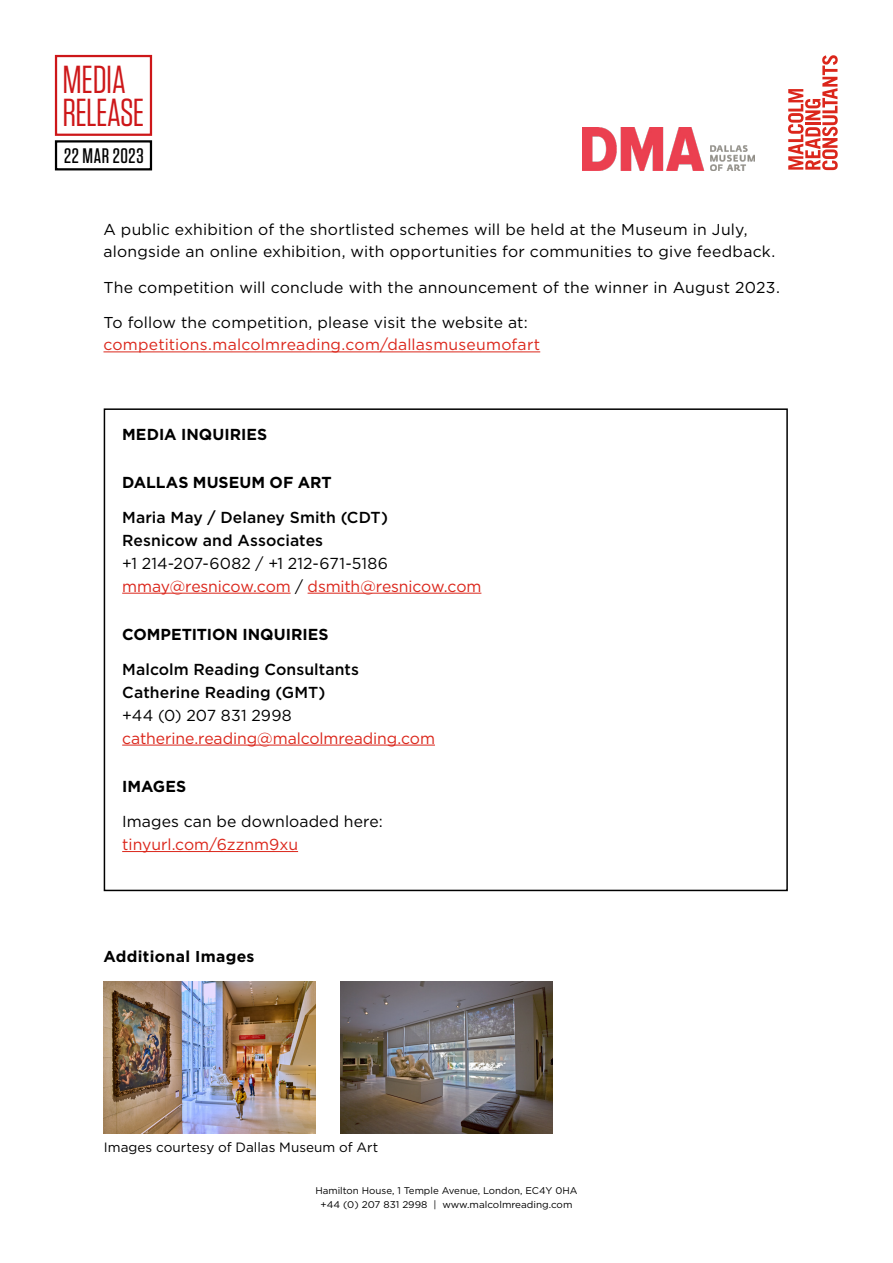
<style>
.page{position:relative;width:893px;height:1263px;background:#fff}
.page>*{position:absolute;margin:0;border:0;box-sizing:border-box;transform-origin:0 0}
.t1{font:39px/33px "Tungsten";letter-spacing:-.015em;color:#cd1719}
.t2{font:500 21px "Tungsten";letter-spacing:.03em;color:#000}
.t3{font:15.9px/22.8px "Gotham";letter-spacing:-.005em;color:#db261b}
.t4{font:500 15.9px/22.8px "Gotham";letter-spacing:.005em;color:#000}
.t5{font:700 15.9px "Gotham";color:#000}
.t6{font:15.9px "Gotham";letter-spacing:.005em;color:#000}
.t7{font:15.75px/22.5px "Gotham";letter-spacing:.01em;color:#000}
.t8{font:15.75px "Gotham";letter-spacing:.015em;color:#db261b}
.t9{font:700 15.75px "Gotham";letter-spacing:.02em;color:#000}
.t10{font:13.5px "Gotham";color:#000}
.t11{font:9.75px/13.5px "Gotham";color:#000;text-align:center}
.s1{color:#000}
</style>
<div class="page">
<svg style="left:788px;top:55px;width:50px;height:115px"></svg>
<div style="left:55px;top:55px;width:97px;height:81px;border:2px solid #cd1719"></div>
<div style="left:55px;top:140px;width:97px;height:30px;border:2px solid #000"></div>
<img style="left:583px;top:128px;width:172px;height:42px">
<hr style="left:103px;top:351px;width:437px;height:1px;background:#db261b">
<hr style="left:122px;top:593px;width:169px;height:1px;background:#db261b">
<hr style="left:308px;top:593px;width:173px;height:1px;background:#db261b">
<hr style="left:122px;top:745px;width:313px;height:1px;background:#db261b">
<hr style="left:122px;top:851px;width:176px;height:1px;background:#db261b">
<div style="left:104px;top:408px;width:684px;height:483px;border:2px solid #000"></div>
<img style="left:340px;top:981px;width:213px;height:152px">
<img style="left:103px;top:981px;width:213px;height:152px">
<h1 class="t1" style="left:63px;top:64px;width:83px">MEDIA<br>RELEASE</h1>
<h2 class="t2" style="left:64px;top:144px;width:81px">22 MAR 2023</h2>
<p class="t7" style="left:103px;top:218px;width:673px">A public exhibition of the shortlisted schemes will be held at the Museum in July, alongside an online exhibition, with opportunities for communities to give feedback.</p>
<p class="t7" style="left:103px;top:275px;width:678px">The competition will conclude with the announcement of the winner in August 2023.</p>
<p class="t7" style="left:103px;top:311px;width:426px">To follow the competition, please visit the website at:</p>
<p class="t8" style="left:103px;top:335px;width:438px">competitions.malcolmreading.com/dallasmuseumofart</p>
<p class="t5" style="left:122px;top:423px;width:146px">MEDIA INQUIRIES</p>
<p class="t5" style="left:122px;top:472px;width:211px">DALLAS MUSEUM OF ART</p>
<p class="t4" style="left:122px;top:506px;width:267px">Maria May / Delaney Smith (CDT)<br>Resnicow and Associates</p>
<p class="t3" style="left:122px;top:551px;width:361px"><span class="s1">+1 214-207-6082 / +1 212-671-5186 </span>mmay@resnicow.com <span class="s1">/</span> dsmith@resnicow.com</p>
<p class="t5" style="left:122px;top:624px;width:208px">COMPETITION INQUIRIES</p>
<p class="t4" style="left:122px;top:658px;width:238px">Malcolm Reading Consultants<br>Catherine Reading (GMT)</p>
<p class="t6" style="left:122px;top:705px;width:171px">+44 (0) 207 831 2998</p>
<p class="t3" style="left:122px;top:726px;width:314px">catherine.reading@malcolmreading.com</p>
<p class="t5" style="left:122px;top:775px;width:65px">IMAGES</p>
<p class="t6" style="left:122px;top:811px;width:262px">Images can be downloaded here:</p>
<p class="t3" style="left:122px;top:833px;width:177px">tinyurl.com/6zznm9xu</p>
<p class="t9" style="left:103px;top:946px;width:153px">Additional Images</p>
<p class="t10" style="left:104px;top:1139px;width:276px">Images courtesy of Dallas Museum of Art</p>
<p class="t11" style="left:315px;top:1184px;width:264px">Hamilton House, 1 Temple Avenue, London, EC4Y 0HA +44 (0) 207 831 2998 | www.malcolmreading.com</p>
</div>
